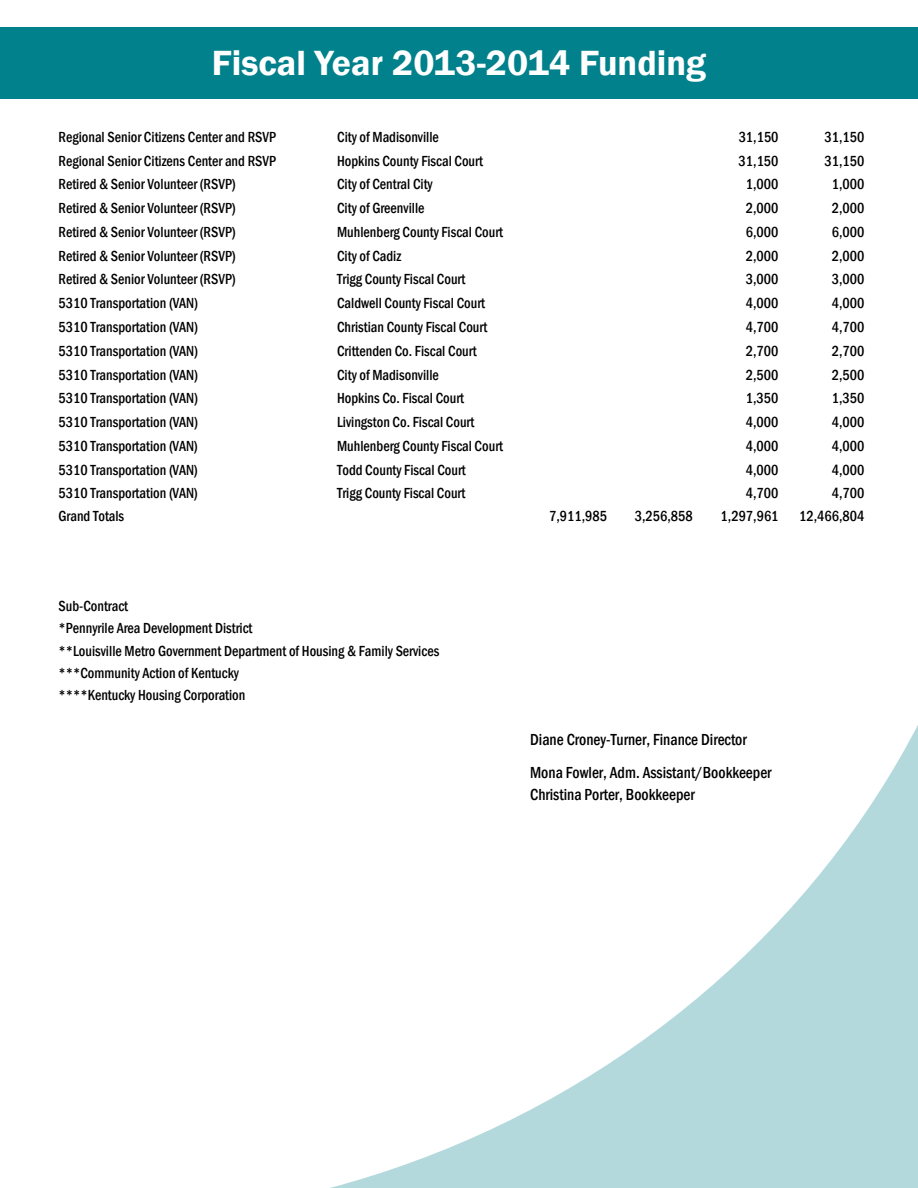
<style>
.page{position:relative;width:918px;height:1188px;background:#fff}
.page>*{position:absolute;margin:0;border:0;box-sizing:border-box;transform-origin:0 0}
.t1{font:600 36px "Franklin Gothic";color:#fff}
.t2{font:16.5px/32.5px "Franklin Gothic Medium Cond";color:#000;scale:.95 1}
.t3{font:15px/22.4px "Franklin Gothic Medium Cond";color:#000;scale:.95 1}
</style>
<div class="page">
<svg style="left:330px;top:725px;width:588px;height:463px"></svg>
<div style="left:0;top:27px;width:918px;height:72px;background:#00818c"></div>
<h1 class="t1" style="left:212px;top:41px;width:496px">Fiscal Year 2013-2014 Funding</h1>
<p class="t3" style="left:59px;top:126px;width:231px">Regional Senior Citizens Center and RSVP</p>
<p class="t3" style="left:337px;top:126px;width:109px">City of Madisonville</p>
<p class="t3" style="left:739px;top:126px;width:44px">31,150</p>
<p class="t3" style="left:824px;top:126px;width:44px">31,150</p>
<p class="t3" style="left:59px;top:149px;width:231px">Regional Senior Citizens Center and RSVP</p>
<p class="t3" style="left:337px;top:149px;width:155px">Hopkins County Fiscal Court</p>
<p class="t3" style="left:739px;top:149px;width:44px">31,150</p>
<p class="t3" style="left:824px;top:149px;width:44px">31,150</p>
<p class="t3" style="left:59px;top:173px;width:188px">Retired &amp; Senior Volunteer (RSVP)</p>
<p class="t3" style="left:337px;top:173px;width:102px">City of Central City</p>
<p class="t3" style="left:746px;top:173px;width:36px">1,000</p>
<p class="t3" style="left:832px;top:173px;width:36px">1,000</p>
<p class="t3" style="left:59px;top:197px;width:188px">Retired &amp; Senior Volunteer (RSVP)</p>
<p class="t3" style="left:337px;top:197px;width:94px">City of Greenville</p>
<p class="t3" style="left:746px;top:197px;width:36px">2,000</p>
<p class="t3" style="left:832px;top:197px;width:36px">2,000</p>
<p class="t3" style="left:59px;top:221px;width:188px">Retired &amp; Senior Volunteer (RSVP)</p>
<p class="t3" style="left:337px;top:221px;width:176px">Muhlenberg County Fiscal Court</p>
<p class="t3" style="left:746px;top:221px;width:36px">6,000</p>
<p class="t3" style="left:832px;top:221px;width:36px">6,000</p>
<p class="t3" style="left:59px;top:244px;width:188px">Retired &amp; Senior Volunteer (RSVP)</p>
<p class="t3" style="left:337px;top:244px;width:69px">City of Cadiz</p>
<p class="t3" style="left:746px;top:244px;width:36px">2,000</p>
<p class="t3" style="left:832px;top:244px;width:36px">2,000</p>
<p class="t3" style="left:59px;top:268px;width:188px">Retired &amp; Senior Volunteer (RSVP)</p>
<p class="t3" style="left:337px;top:268px;width:137px">Trigg County Fiscal Court</p>
<p class="t3" style="left:746px;top:268px;width:36px">3,000</p>
<p class="t3" style="left:832px;top:268px;width:36px">3,000</p>
<p class="t3" style="left:59px;top:292px;width:148px">5310 Transportation (VAN)</p>
<p class="t3" style="left:337px;top:292px;width:157px">Caldwell County Fiscal Court</p>
<p class="t3" style="left:746px;top:292px;width:36px">4,000</p>
<p class="t3" style="left:832px;top:292px;width:36px">4,000</p>
<p class="t3" style="left:59px;top:316px;width:148px">5310 Transportation (VAN)</p>
<p class="t3" style="left:337px;top:316px;width:160px">Christian County Fiscal Court</p>
<p class="t3" style="left:746px;top:316px;width:36px">4,700</p>
<p class="t3" style="left:832px;top:316px;width:36px">4,700</p>
<p class="t3" style="left:59px;top:339px;width:148px">5310 Transportation (VAN)</p>
<p class="t3" style="left:337px;top:339px;width:148px">Crittenden Co. Fiscal Court</p>
<p class="t3" style="left:746px;top:339px;width:36px">2,700</p>
<p class="t3" style="left:832px;top:339px;width:36px">2,700</p>
<p class="t3" style="left:59px;top:363px;width:148px">5310 Transportation (VAN)</p>
<p class="t3" style="left:337px;top:363px;width:109px">City of Madisonville</p>
<p class="t3" style="left:746px;top:363px;width:36px">2,500</p>
<p class="t3" style="left:832px;top:363px;width:36px">2,500</p>
<p class="t3" style="left:59px;top:387px;width:148px">5310 Transportation (VAN)</p>
<p class="t3" style="left:337px;top:387px;width:135px">Hopkins Co. Fiscal Court</p>
<p class="t3" style="left:746px;top:387px;width:36px">1,350</p>
<p class="t3" style="left:832px;top:387px;width:36px">1,350</p>
<p class="t3" style="left:59px;top:411px;width:148px">5310 Transportation (VAN)</p>
<p class="t3" style="left:337px;top:411px;width:146px">Livingston Co. Fiscal Court</p>
<p class="t3" style="left:746px;top:411px;width:36px">4,000</p>
<p class="t3" style="left:832px;top:411px;width:36px">4,000</p>
<p class="t3" style="left:58px;top:435px;width:148px">5310 Transportation (VAN)</p>
<p class="t3" style="left:337px;top:435px;width:176px">Muhlenberg County Fiscal Court</p>
<p class="t3" style="left:746px;top:435px;width:36px">4,000</p>
<p class="t3" style="left:832px;top:435px;width:36px">4,000</p>
<p class="t3" style="left:58px;top:458px;width:148px">5310 Transportation (VAN)</p>
<p class="t3" style="left:337px;top:458px;width:137px">Todd County Fiscal Court</p>
<p class="t3" style="left:746px;top:458px;width:36px">4,000</p>
<p class="t3" style="left:832px;top:458px;width:36px">4,000</p>
<p class="t3" style="left:58px;top:482px;width:148px">5310 Transportation (VAN)</p>
<p class="t3" style="left:337px;top:482px;width:137px">Trigg County Fiscal Court</p>
<p class="t3" style="left:746px;top:482px;width:36px">4,700</p>
<p class="t3" style="left:832px;top:482px;width:36px">4,700</p>
<p class="t3" style="left:58px;top:505px;width:71px">Grand Totals</p>
<p class="t3" style="left:549px;top:505px;width:63px">7,911,985</p>
<p class="t3" style="left:635px;top:505px;width:63px">3,256,858</p>
<p class="t3" style="left:721px;top:505px;width:63px">1,297,961</p>
<p class="t3" style="left:799px;top:505px;width:70px">12,466,804</p>
<p class="t3" style="left:58px;top:594px;width:402px">Sub-Contract<br>*Pennyrile Area Development District<br>**Louisville Metro Government Department of Housing &amp; Family Services ***Community Action of Kentucky<br>****Kentucky Housing Corporation</p>
<p class="t2" style="left:530px;top:723px;width:256px">Diane Croney-Turner, Finance Director<br>Mona Fowler, Adm. Assistant/Bookkeeper</p>
<p class="t2" style="left:530px;top:778px;width:175px">Christina Porter, Bookkeeper</p>
</div>
